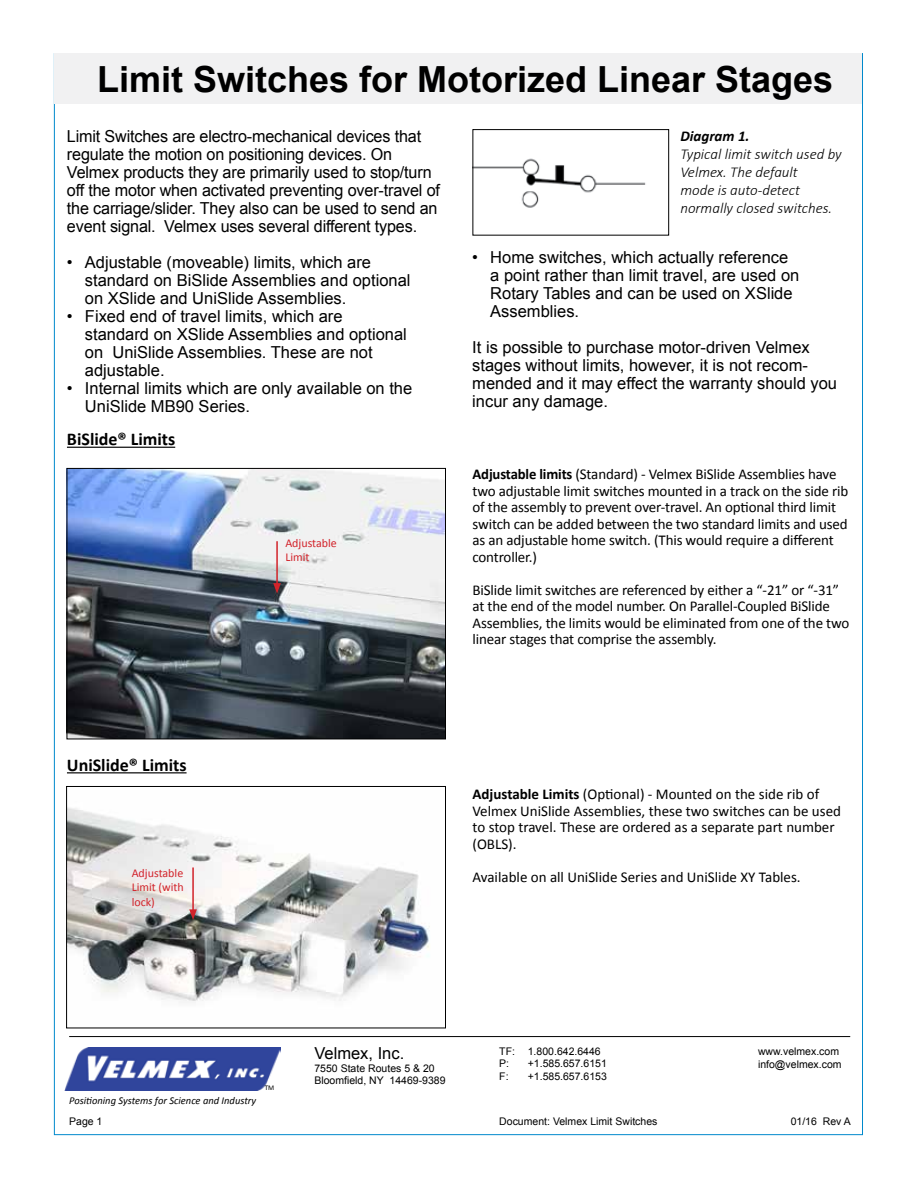
<style>
.page{position:relative;width:918px;height:1188px;background:#fff}
.page>*{position:absolute;margin:0;border:0;box-sizing:border-box;transform-origin:0 0}
.t1{font:700 36px "Arial";color:#000}
.t2{font:700 18px "Calibri";color:#000}
.t3{font:16.5px/18px "Arial";color:#000}
.t4{font:15px/16.5px "Calibri";letter-spacing:-.01em;color:#000}
.t5{font:italic 300 15px/18px "Calibri";color:#000}
.t6{font:italic 700 15px "Calibri";color:#000}
.t7{font:12px/14.4px "Calibri";color:#d2232a;text-align:justify}
.t8{font:10.5px/12.6px "Arial";color:#000}
.t9{font:italic 10.5px "Calibri";color:#000}
.t10{font:7.2px "Calibri";color:#000}
.s1{font-weight:700}
</style>
<div class="page">
<div style="left:55px;top:53px;width:807px;height:51px;background:#f1f1f2"></div>
<img style="left:65px;top:1047px;width:215px;height:44px">
<hr style="left:69px;top:1036px;width:781px;height:1px;background:#000">
<img style="left:69px;top:470px;width:375px;height:267px">
<div style="left:67px;top:468px;width:379px;height:271px;border:1px solid #000"></div>
<hr style="left:67px;top:447px;width:108px;height:1px;background:#000">
<hr style="left:67px;top:772px;width:120px;height:1px;background:#000">
<img style="left:68px;top:807px;width:362px;height:194px">
<div style="left:66px;top:786px;width:380px;height:242px;border:1px solid #000"></div>
<hr style="left:192px;top:867px;width:2px;height:45px;background:#d2232a">
<svg style="left:189px;top:909px;width:8px;height:11px"></svg>
<hr style="left:276px;top:541px;width:2px;height:44px;background:#d2232a">
<svg style="left:273px;top:583px;width:8px;height:11px"></svg>
<img style="left:474px;top:158px;width:172px;height:50px">
<div style="left:472px;top:129px;width:197px;height:107px;border:1px solid #000"></div>
<h1 class="t1" style="left:97px;top:56px;width:738px">Limit Switches for Motorized Linear Stages</h1>
<p class="t3" style="left:67px;top:127px;width:375px">Limit Switches are electro-mechanical devices that regulate the motion on positioning devices. On Velmex products they are primarily used to stop/turn off the motor when activated preventing over-travel of the carriage/slider. They also can be used to send an event signal. Velmex uses several different types.</p>
<p class="t3" style="left:85px;top:253px;width:327px;text-indent:-18px">• Adjustable (moveable) limits, which are standard on BiSlide Assemblies and optional on XSlide and UniSlide Assemblies.</p>
<p class="t3" style="left:85px;top:307px;width:323px;text-indent:-18px">• Fixed end of travel limits, which are standard on XSlide Assemblies and optional on UniSlide Assemblies. These are not adjustable.</p>
<p class="t3" style="left:85px;top:379px;width:329px;text-indent:-18px">• Internal limits which are only available on the<br>UniSlide MB90 Series.</p>
<p class="t2" style="left:67px;top:428px;width:110px">BiSlide® Limits</p>
<p class="t7" style="left:285px;top:535px;width:53px">Adjustable<br>Limit</p>
<p class="t6" style="left:680px;top:126px;width:71px">Diagram 1.</p>
<p class="t5" style="left:680px;top:145px;width:163px">Typical limit switch used by<br>Velmex. The default<br>mode is auto-detect normally closed switches.</p>
<p class="t3" style="left:490px;top:249px;width:311px;text-indent:-18px">• Home switches, which actually reference a point rather than limit travel, are used on Rotary Tables and can be used on XSlide Assemblies.</p>
<p class="t3" style="left:472px;top:339px;width:366px">It is possible to purchase motor-driven Velmex stages without limits, however, it is not recom&shy;mended and it may effect the warranty should you incur any damage.</p>
<p class="t4" style="left:472px;top:466px;width:377px"><span class="s1">Adjustable limits</span> (Standard) - Velmex BiSlide Assemblies have two adjustable limit switches mounted in a track on the side rib of the assembly to prevent over-travel. An optional third limit switch can be added between the two standard limits and used as an adjustable home switch. (This would require a different controller.)</p>
<p class="t4" style="left:473px;top:582px;width:378px">BiSlide limit switches are referenced by either a “-21” or “-31” at the end of the model number. On Parallel-Coupled BiSlide Assemblies, the limits would be eliminated from one of the two linear stages that comprise the assembly.</p>
<p class="t2" style="left:67px;top:753px;width:121px">UniSlide® Limits</p>
<p class="t7" style="left:132px;top:866px;width:54px">Adjustable Limit (with lock)</p>
<p class="t4" style="left:472px;top:786px;width:370px"><span class="s1">Adjustable Limits</span> (Optional) - Mounted on the side rib of Velmex UniSlide Assemblies, these two switches can be used to stop travel. These are ordered as a separate part number (OBLS).</p>
<p class="t4" style="left:472px;top:868px;width:330px">Available on all UniSlide Series and UniSlide XY Tables.</p>
<p class="t9" style="left:69px;top:1093px;width:189px">Positioning Systems for Science and Industry</p>
<p class="t10" style="left:265px;top:1083px;width:11px">TM</p>
<p class="t3" style="left:314px;top:1044px;width:91px">Velmex, Inc.</p>
<p class="t8" style="left:314px;top:1062px;width:133px">7550 State Routes 5 &amp; 20<br>Bloomfield, NY 14469-9389</p>
<p class="t8" style="left:499px;top:1045px;width:103px">TF: 1.800.642.6446<br>P:</p>
<p class="t8" style="left:528px;top:1057px;width:81px">+1.585.657.6151</p>
<p class="t8" style="left:499px;top:1070px;width:11px">F:</p>
<p class="t8" style="left:528px;top:1070px;width:81px">+1.585.657.6153</p>
<p class="t8" style="left:758px;top:1045px;width:85px">www.velmex.com info@velmex.com</p>
<p class="t8" style="left:69px;top:1115px;width:35px">Page 1</p>
<p class="t8" style="left:499px;top:1115px;width:160px">Document: Velmex Limit Switches</p>
<p class="t8" style="left:791px;top:1115px;width:62px">01/16 Rev A</p>
</div>
